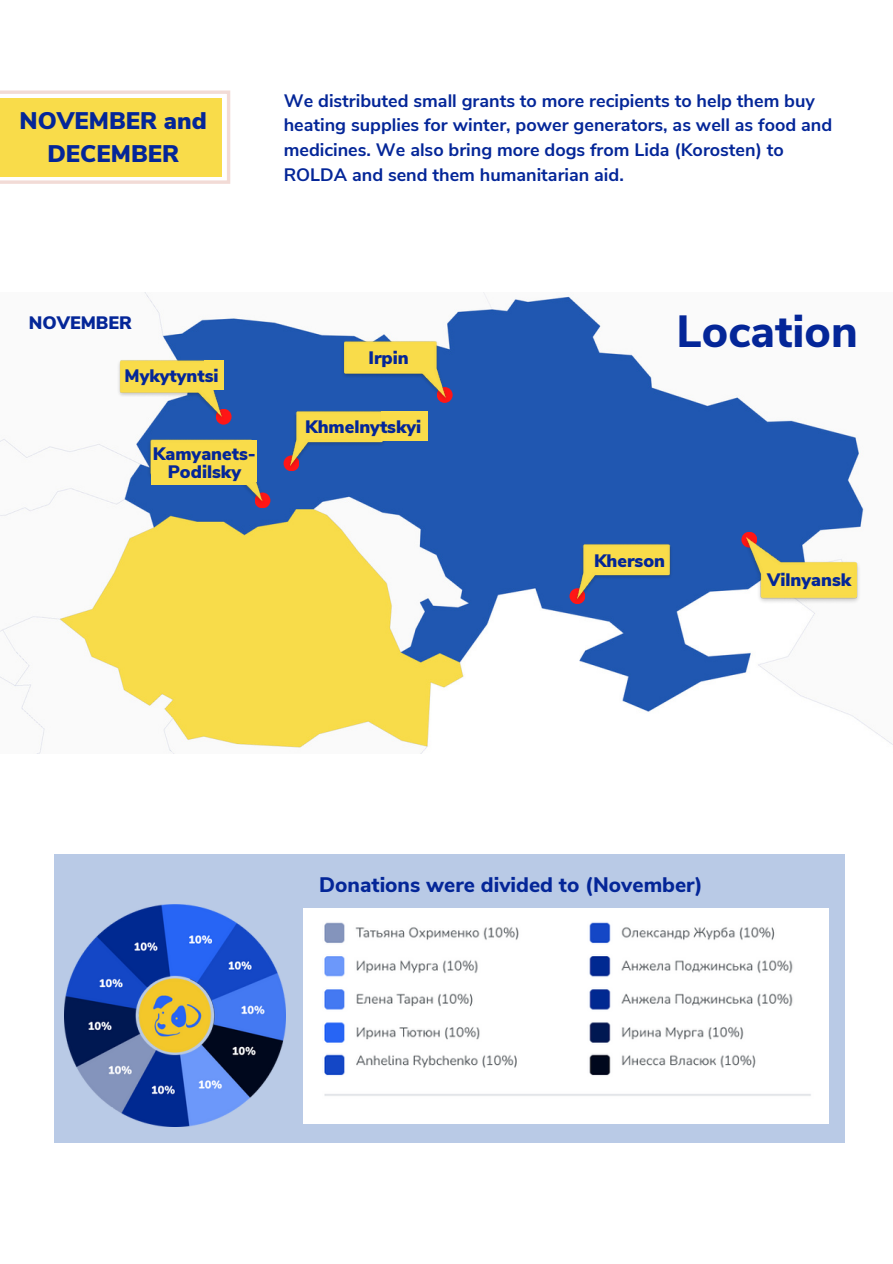
<style>
.page{position:relative;width:893px;height:1264px;background:#fff}
.page>*{position:absolute;margin:0;border:0;box-sizing:border-box;transform-origin:0 0}
.t1{font:800 45px "Nunito Sans";color:#042698}
.t2{font:900 24px/32.5px "Nunito Sans";color:#042698;text-align:center}
.t3{font:800 21px "Nunito Sans";color:#042698}
.t4{font:700 18px/24.8px "Nunito Sans";color:#042698}
.t5{font:900 18px/18px "Nunito Sans";color:#042698;text-align:center}
</style>
<div class="page">
<img style="left:0;top:292px;width:892px;height:461px">
<svg style="left:283px;top:455px;width:16px;height:16px"></svg>
<svg style="left:569px;top:588px;width:16px;height:16px"></svg>
<img style="left:573px;top:542px;width:100px;height:62px">
<div style="left:437px;top:387px;width:15px;height:16px;background:#ff1616;border-radius:50%"></div>
<img style="left:340px;top:339px;width:109px;height:64px">
<svg style="left:741px;top:531px;width:16px;height:16px"></svg>
<img style="left:741px;top:534px;width:120px;height:70px">
<div style="left:254px;top:492px;width:16px;height:16px;background:#ff1616;border-radius:50%"></div>
<img style="left:146px;top:437px;width:121px;height:71px">
<div style="left:151px;top:451px;width:96px;height:33px;background:#f9dc4a"></div>
<div style="left:240px;top:440px;width:16px;height:42px;background:#f9dc4a"></div>
<img style="left:287px;top:409px;width:100px;height:62px">
<div style="left:381px;top:411px;width:46px;height:30px;background:#f9dc4a"></div>
<div style="left:216px;top:409px;width:15px;height:15px;background:#ff1616;border-radius:50%"></div>
<img style="left:117px;top:358px;width:109px;height:64px">
<div style="left:204px;top:361px;width:19px;height:29px;background:#f9dc4a"></div>
<svg style="left:0;top:90px;width:230px;height:94px;background:#f9df67"></svg>
<div style="left:54px;top:854px;width:790px;height:289px;background:#b9cae6"></div>
<img style="left:304px;top:908px;width:524px;height:215px">
<img style="left:64px;top:904px;width:222px;height:222px">
<h2 class="t2" style="left:20px;top:105px;width:189px">NOVEMBER and<br>DECEMBER</h2>
<p class="t4" style="left:284px;top:88px;width:550px">We distributed small grants to more recipients to help them buy heating supplies for winter, power generators, as well as food and medicines. We also bring more dogs from Lida (Korosten) to ROLDA and send them humanitarian aid.</p>
<p class="t5" style="left:29px;top:314px;width:105px">NOVEMBER</p>
<p class="t5" style="left:124px;top:367px;width:96px">Mykytyntsi</p>
<p class="t5" style="left:153px;top:445px;width:104px">Kamyanets-<br>Podilsky</p>
<p class="t5" style="left:368px;top:349px;width:42px">Irpin</p>
<p class="t5" style="left:305px;top:418px;width:118px">Khmelnytskyi</p>
<h1 class="t1" style="left:676px;top:302px;width:183px">Location</h1>
<p class="t5" style="left:594px;top:552px;width:73px">Kherson</p>
<p class="t5" style="left:767px;top:571px;width:86px">Vilnyansk</p>
<p class="t3" style="left:319px;top:870px;width:385px">Donations were divided to (November)</p>
</div>
